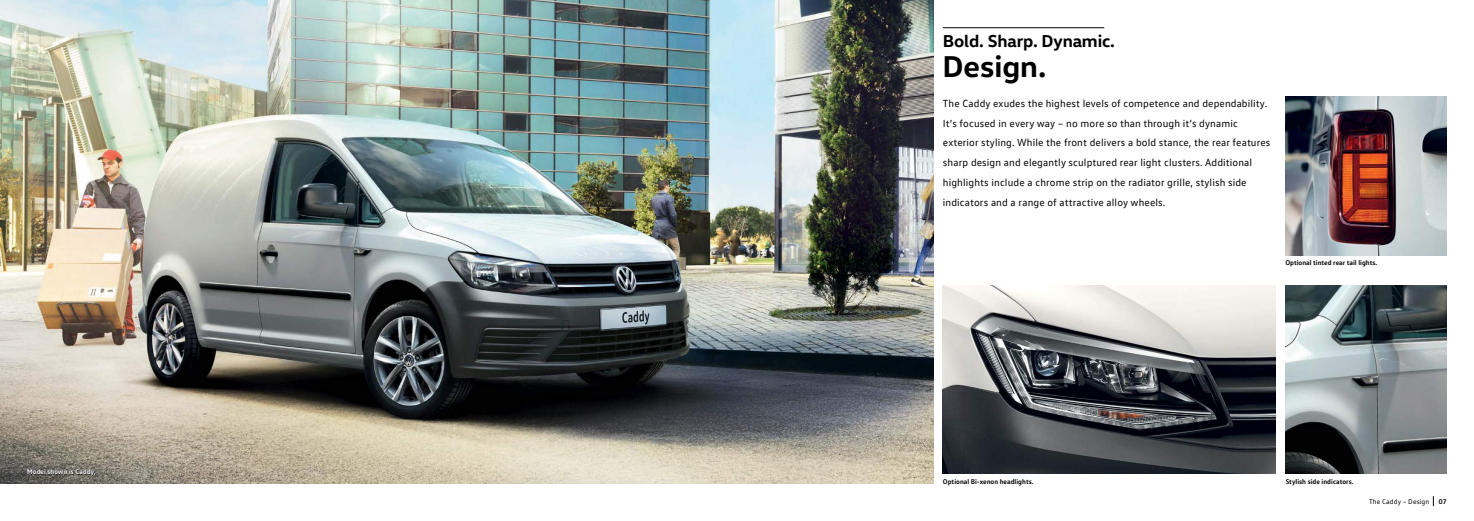
<style>
.page{position:relative;width:1474px;height:521px;background:#fff}
.page>*{position:absolute;margin:0;border:0;box-sizing:border-box;transform-origin:0 0}
.t1{font:700 30.62px "VW Head";color:#000}
.t2{font:700 17.5px "VW Head";letter-spacing:-.01em;color:#000}
.t3{font:10.5px/19.9px "VW Text";letter-spacing:.01em;color:#000}
.t4{font:700 7px "VW Text";color:#000}
.t5{font:700 7px "VW Text";color:#fff}
.t6{font:7px "VW Text";letter-spacing:.015em;color:#000}
</style>
<div class="page">
<img style="left:0;top:0;width:933px;height:484px">
<img style="left:1285px;top:97px;width:161px;height:158px">
<img style="left:1285px;top:285px;width:161px;height:189px">
<img style="left:943px;top:285px;width:332px;height:189px">
<svg style="left:28px;top:469px;width:68px;height:7px"></svg>
<hr style="left:943px;top:27px;width:161px;height:1px;background:#000">
<p class="t5" style="left:27px;top:467px;width:70px">Model shown is Caddy.</p>
<h2 class="t2" style="left:943px;top:30px;width:173px">Bold. Sharp. Dynamic.</h2>
<h1 class="t1" style="left:942px;top:46px;width:106px">Design.</h1>
<p class="t3" style="left:943px;top:93px;width:329px">The Caddy exudes the highest levels of competence and dependability.<br>It’s focused in every way – no more so than through it’s dynamic exterior styling. While the front delivers a bold stance, the rear features sharp design and elegantly sculptured rear light clusters. Additional highlights include a chrome strip on the radiator grille, stylish side indicators and a range of attractive alloy wheels.</p>
<p class="t4" style="left:1285px;top:258px;width:93px">Optional tinted rear tail lights.</p>
<p class="t4" style="left:943px;top:477px;width:92px">Optional Bi-xenon headlights.</p>
<p class="t4" style="left:1285px;top:477px;width:70px">Stylish side indicators.</p>
<p class="t6" style="left:1369px;top:497px;width:62px">The Caddy – Design</p>
<p class="t4" style="left:1438px;top:497px;width:9px">07</p>
</div>
